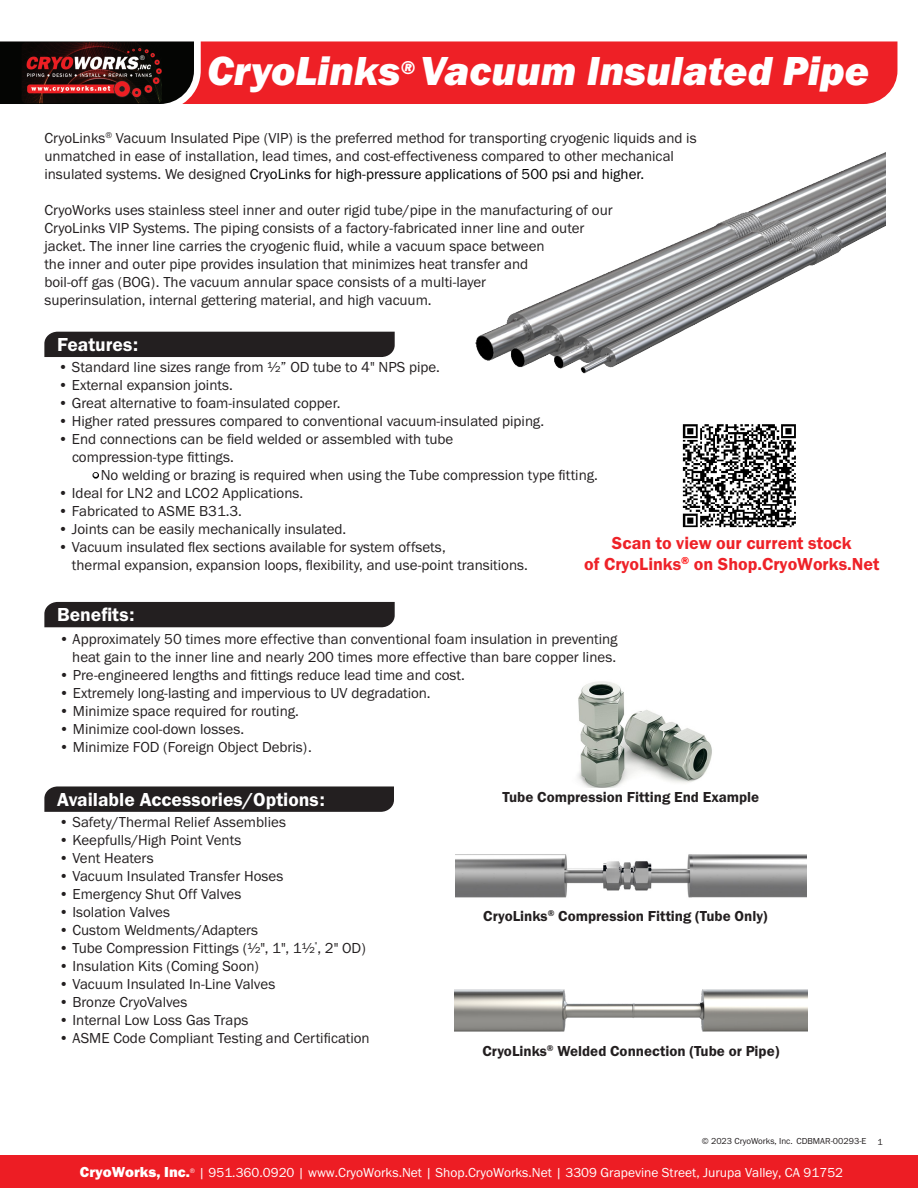
<style>
.page{position:relative;width:918px;height:1188px;background:#fff}
.page>*{position:absolute;margin:0;border:0;box-sizing:border-box;transform-origin:0 0}
.t1{font:42px "Franklin Gothic URW Hea Ita";color:#fff}
.t2{font:19.5px "Franklin Gothic URW Dem";color:#fff}
.body{font:18px/21.6px "Franklin Gothic URW Dem";color:#ee2228;text-align:center}
.body-2{font:15px/18px "Franklin Gothic URW Boo";color:#231f20}
.body-3{font:15px "Franklin Gothic URW Dem";color:#231f20}
.t3{font:13.5px "Franklin Gothic URW Boo";color:#fff}
.t4{font:9px "Franklin Gothic URW Boo";color:#231f20}
.body-4{font:6.9px "Franklin Gothic URW Boo";color:#fff}
.s1{color:#000}
.s2{font-family:"Franklin Gothic URW Hea";font-size:15px}
</style>
<div class="page">
<div style="left:201px;top:41px;width:696px;height:63px;background:#ee2026"></div>
<svg style="left:0;top:41px;width:201px;height:63px;background:#452625"></svg>
<div style="left:44px;top:332px;width:351px;height:25px;background:#231f20"></div>
<svg style="left:44px;top:786px;width:350px;height:26px;background:#2a2627"></svg>
<div style="left:0;top:1156px;width:918px;height:32px;background:#ed1d24"></div>
<img style="left:577px;top:681px;width:135px;height:107px">
<img style="left:475px;top:152px;width:411px;height:222px">
<div style="left:44px;top:602px;width:351px;height:25px;background:#231f20"></div>
<img style="left:455px;top:989px;width:352px;height:43px">
<img style="left:682px;top:424px;width:114px;height:104px">
<img style="left:455px;top:854px;width:351px;height:44px">
<p class="body-4" style="left:140px;top:53px;width:7px">®</p>
<p class="t1" style="left:207px;top:43px;width:664px">CryoLinks<sup>®</sup> Vacuum Insulated Pipe</p>
<p class="body-2" style="left:44px;top:129px;width:654px">CryoLinks<sup>®</sup> Vacuum Insulated Pipe (VIP) is the preferred method for transporting cryogenic liquids and is unmatched in ease of installation, lead times, and cost-effectiveness compared to other mechanical insulated systems. We designed <span class="s1">CryoLinks for high-pressure applications of 500 psi and higher.</span></p>
<p class="body-2" style="left:44px;top:201px;width:570px">CryoWorks uses stainless steel inner and outer rigid tube/pipe in the manufacturing of our CryoLinks VIP Systems. The piping consists of a factory-fabricated inner line and outer jacket. The inner line carries the cryogenic fluid, while a vacuum space between<br>the inner and outer pipe provides insulation that minimizes heat transfer and<br>boil-off gas (BOG). The vacuum annular space consists of a multi-layer<br>superinsulation, internal gettering material, and high vacuum.</p>
<p class="t2" style="left:57px;top:333px;width:83px">Features:</p>
<p class="body-2" style="left:58px;top:358px;width:383px">• Standard line sizes range from ½” OD tube to 4" NPS pipe.</p>
<p class="body-2" style="left:58px;top:376px;width:176px">• External expansion joints.</p>
<p class="body-2" style="left:58px;top:394px;width:284px">• Great alternative to foam-insulated copper.</p>
<p class="body-2" style="left:58px;top:412px;width:488px">• Higher rated pressures compared to conventional vacuum-insulated piping.</p>
<p class="body-2" style="left:58px;top:430px;width:397px">• End connections can be field welded or assembled with tube</p>
<p class="body-2" style="left:72px;top:448px;width:163px">compression-type fittings.</p>
<p class="body-2" style="left:91px;top:466px;width:509px"><span class="s1">•</span>No welding or brazing is required when using the Tube compression type fitting.</p>
<p class="body-2" style="left:58px;top:484px;width:247px">• Ideal for LN2 and LCO2 Applications.</p>
<p class="body-2" style="left:58px;top:502px;width:185px">• Fabricated to ASME B31.3.</p>
<p class="body-2" style="left:58px;top:520px;width:290px">• Joints can be easily mechanically insulated.</p>
<p class="body-2" style="left:58px;top:538px;width:389px">• Vacuum insulated flex sections available for system offsets,</p>
<p class="body-2" style="left:72px;top:556px;width:457px">thermal expansion, expansion loops, flexibility, and use-point transitions.</p>
<p class="body" style="left:584px;top:532px;width:297px">Scan to view our current stock<br>of CryoLinks<sup>®</sup> on Shop.CryoWorks.Net</p>
<p class="t2" style="left:57px;top:603px;width:79px">Benefits:</p>
<p class="body-2" style="left:59px;top:629px;width:560px">• Approximately 50 times more effective than conventional foam insulation in preventing</p>
<p class="body-2" style="left:72px;top:647px;width:545px">heat gain to the inner line and nearly 200 times more effective than bare copper lines.</p>
<p class="body-2" style="left:59px;top:665px;width:407px">• Pre-engineered lengths and fittings reduce lead time and cost.</p>
<p class="body-2" style="left:59px;top:683px;width:373px">• Extremely long-lasting and impervious to UV degradation.</p>
<p class="body-2" style="left:59px;top:701px;width:241px">• Minimize space required for routing.</p>
<p class="body-2" style="left:59px;top:719px;width:187px">• Minimize cool-down losses.</p>
<p class="body-2" style="left:59px;top:737px;width:254px">• Minimize FOD (Foreign Object Debris).</p>
<p class="t2" style="left:57px;top:787px;width:269px">Available Accessories/Options:</p>
<p class="body-2" style="left:59px;top:813px;width:229px">• Safety/Thermal Relief Assemblies</p>
<p class="body-2" style="left:59px;top:831px;width:184px">• Keepfulls/High Point Vents</p>
<p class="body-2" style="left:59px;top:849px;width:96px">• Vent Heaters</p>
<p class="body-2" style="left:59px;top:867px;width:226px">• Vacuum Insulated Transfer Hoses</p>
<p class="body-2" style="left:59px;top:885px;width:184px">• Emergency Shut Off Valves</p>
<p class="body-2" style="left:59px;top:903px;width:113px">• Isolation Valves</p>
<p class="body-2" style="left:59px;top:921px;width:201px">• Custom Weldments/Adapters</p>
<p class="body-2" style="left:59px;top:939px;width:309px">• Tube Compression Fittings (½", 1", 1½<sup>"</sup>, 2" OD)</p>
<p class="body-2" style="left:59px;top:957px;width:202px">• Insulation Kits (Coming Soon)</p>
<p class="body-2" style="left:59px;top:975px;width:218px">• Vacuum Insulated In-Line Valves</p>
<p class="body-2" style="left:59px;top:993px;width:130px">• Bronze CryoValves</p>
<p class="body-2" style="left:59px;top:1011px;width:191px">• Internal Low Loss Gas Traps</p>
<p class="body-2" style="left:59px;top:1029px;width:313px">• ASME Code Compliant Testing and Certification</p>
<p class="body-3" style="left:503px;top:788px;width:258px">Tube Compression Fitting End Example</p>
<p class="body-3" style="left:483px;top:907px;width:286px">CryoLinks<sup>®</sup> Compression Fitting (Tube Only)</p>
<p class="body-3" style="left:483px;top:1042px;width:298px">CryoLinks<sup>®</sup> Welded Connection (Tube or Pipe)</p>
<p class="t4" style="left:702px;top:1136px;width:182px">© 2023 CryoWorks, Inc. CDBMAR-00293-E 1</p>
<p class="t3" style="left:80px;top:1164px;width:765px"><span class="s2">CryoWorks, Inc.</span><sup>®</sup> | 951.360.0920 | www.CryoWorks.Net | Shop.CryoWorks.Net | 3309 Grapevine Street, Jurupa Valley, CA 91752</p>
</div>
